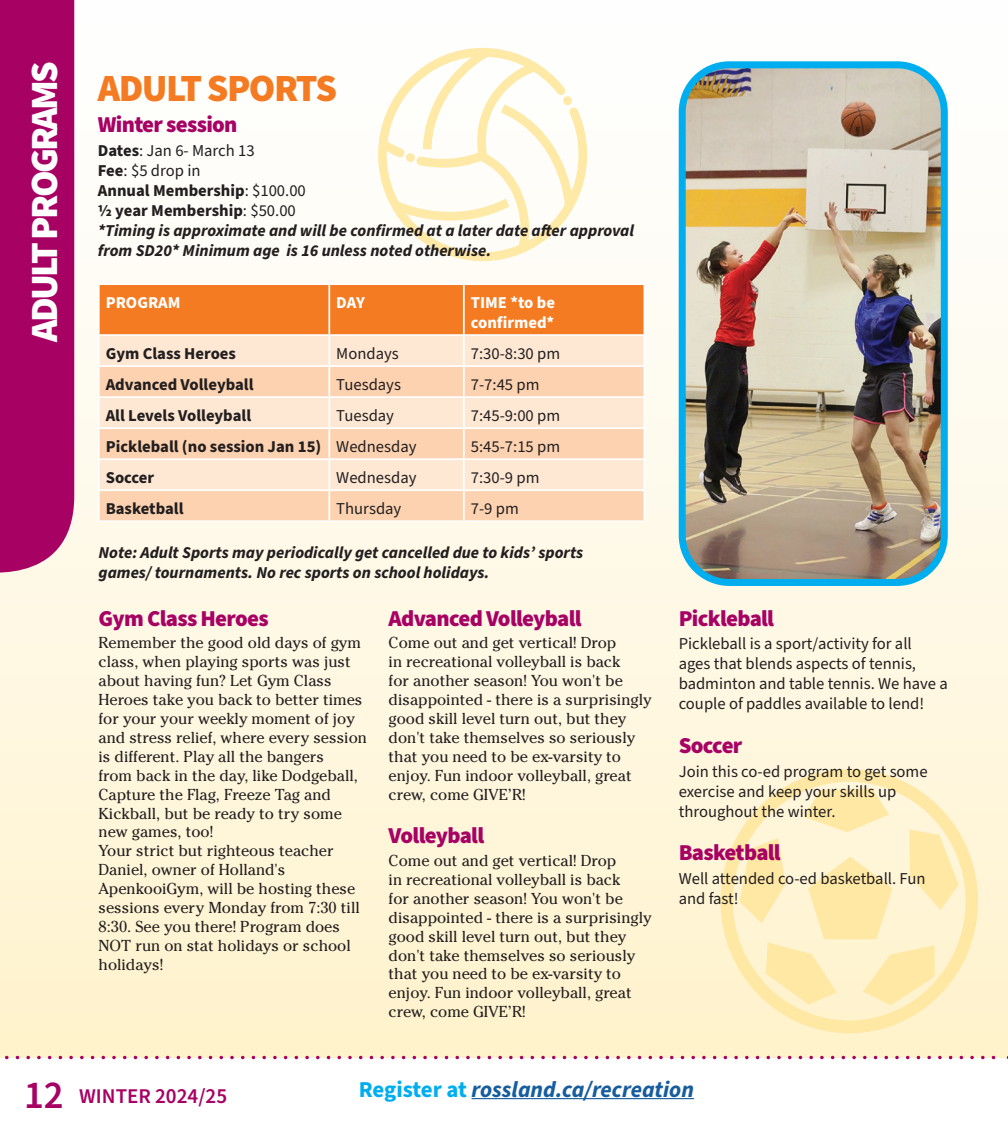
<style>
.page{position:relative;width:1008px;height:1134px;background:#fff}
.page>*{position:absolute;margin:0;border:0;box-sizing:border-box;transform-origin:0 0}
.HEAD_level_1{font:900 38.5px "Source Sans Pro";letter-spacing:-.07em;color:#fff}
.HEAD_level_2{font:900 38.5px "Source Sans Pro";letter-spacing:-.04em;color:#f47b21}
.HEAD_level_3{font:900 22.75px "Source Sans Pro";letter-spacing:-.03em;color:#a70164}
.t1{font:italic 700 22.75px "Source Sans Pro";color:#175d9e}
.t2{font:600 21px "Source Sans Pro";color:#a70164}
.Body_sans{font:16.62px/19.9px "Source Sans Pro";color:#231f20}
.Body_sans-2{font:italic 700 16.62px/19.9px "Source Sans Pro";color:#231f20}
.Body_sans-3{font:700 16.62px "Source Sans Pro";color:#231f20}
.Body_sans-4{font:700 16.62px/19.9px "Source Sans Pro";color:#fff}
.Body{font:15.75px/18.9px "Cheltenham Std";color:#231f20}
.s1{font-weight:700}
.s2{font-weight:400}
.s3{font-size:38.5px}
.s4{font-style:normal;color:#00aeef}
</style>
<div class="page">
<div style="left:0;top:0;width:1007px;height:1058px;background:linear-gradient(to bottom,#fdfeff,#fff3ce)"></div>
<hr style="left:472px;top:1098px;width:222px;height:1px;background:#175d9e">
<svg style="left:0;top:1056px;width:1008px;height:3px"></svg>
<svg style="left:720px;top:769px;width:258px;height:264px;background:#fef0c5"></svg>
<svg style="left:740px;top:788px;width:219px;height:217px;background:#feeebe"></svg>
<svg style="left:378px;top:48px;width:211px;height:213px"></svg>
<div style="left:0;top:0;width:74px;height:592px;background:#a70164"></div>
<hr style="left:98px;top:283px;width:231px;height:2px;background:#fff">
<hr style="left:98px;top:285px;width:2px;height:49px;background:#fff">
<hr style="left:329px;top:283px;width:135px;height:2px;background:#fff">
<hr style="left:464px;top:283px;width:181px;height:2px;background:#fff">
<hr style="left:98px;top:334px;width:231px;height:2px;background:#fff">
<hr style="left:98px;top:336px;width:2px;height:29px;background:#fff">
<hr style="left:98px;top:365px;width:231px;height:2px;background:#fff">
<hr style="left:98px;top:367px;width:2px;height:29px;background:#fff">
<hr style="left:98px;top:396px;width:231px;height:2px;background:#fff">
<hr style="left:98px;top:398px;width:2px;height:29px;background:#fff">
<hr style="left:98px;top:427px;width:231px;height:2px;background:#fff">
<hr style="left:98px;top:429px;width:2px;height:29px;background:#fff">
<hr style="left:98px;top:458px;width:231px;height:2px;background:#fff">
<hr style="left:98px;top:460px;width:2px;height:29px;background:#fff">
<hr style="left:98px;top:489px;width:231px;height:2px;background:#fff">
<hr style="left:98px;top:491px;width:2px;height:29px;background:#fff">
<svg style="left:99px;top:284px;width:546px;height:236px;background:#fbcaa4"></svg>
<hr style="left:98px;top:520px;width:231px;height:2px;background:#fff">
<hr style="left:329px;top:520px;width:135px;height:2px;background:#fff">
<hr style="left:464px;top:520px;width:181px;height:2px;background:#fff">
<img style="left:682px;top:65px;width:262px;height:517px">
<div style="left:679px;top:61px;width:269px;height:525px;border:7px solid #00aeef;border-radius:47px"></div>
<p class="HEAD_level_1" style="left:18px;top:342px;width:282px;rotate:-90deg">ADULT PROGRAMS</p>
<p class="HEAD_level_2" style="left:98px;top:61px;width:241px">ADULT SPORTS</p>
<p class="HEAD_level_3" style="left:98px;top:109px;width:141px">Winter session</p>
<p class="Body_sans" style="left:98px;top:141px;width:158px"><span class="s1">Dates</span>: Jan 6- March 13</p>
<p class="Body_sans" style="left:98px;top:161px;width:104px"><span class="s1">Fee</span>: $5 drop in</p>
<p class="Body_sans-3" style="left:98px;top:179px;width:210px">Annual Membership<span class="s2">: $100.00</span></p>
<p class="Body_sans-3" style="left:98px;top:199px;width:200px">½ year Membership<span class="s2">: $50.00</span></p>
<p class="Body_sans-2" style="left:98px;top:221px;width:538px">*Timing is approximate and will be confirmed at a later date after approval from SD20* Minimum age is 16 unless noted otherwise.</p>
<p class="Body_sans-4" style="left:106px;top:293px;width:76px">PROGRAM</p>
<p class="Body_sans-4" style="left:336px;top:293px;width:30px">DAY</p>
<p class="Body_sans-4" style="left:471px;top:293px;width:86px">TIME *to be confirmed*</p>
<p class="Body_sans-3" style="left:106px;top:342px;width:132px">Gym Class Heroes</p>
<p class="Body_sans" style="left:336px;top:344px;width:64px">Mondays</p>
<p class="Body_sans" style="left:471px;top:344px;width:91px">7:30-8:30 pm</p>
<p class="Body_sans-3" style="left:106px;top:373px;width:149px">Advanced Volleyball</p>
<p class="Body_sans" style="left:336px;top:375px;width:66px">Tuesdays</p>
<p class="Body_sans" style="left:471px;top:375px;width:70px">7-7:45 pm</p>
<p class="Body_sans-3" style="left:106px;top:404px;width:147px">All Levels Volleyball</p>
<p class="Body_sans" style="left:336px;top:406px;width:59px">Tuesday</p>
<p class="Body_sans" style="left:471px;top:406px;width:91px">7:45-9:00 pm</p>
<p class="Body_sans-3" style="left:106px;top:435px;width:217px">Pickleball (no session Jan 15)</p>
<p class="Body_sans" style="left:336px;top:437px;width:82px">Wednesday</p>
<p class="Body_sans" style="left:471px;top:437px;width:91px">5:45-7:15 pm</p>
<p class="Body_sans-3" style="left:106px;top:466px;width:50px">Soccer</p>
<p class="Body_sans" style="left:336px;top:468px;width:82px">Wednesday</p>
<p class="Body_sans" style="left:471px;top:468px;width:70px">7:30-9 pm</p>
<p class="Body_sans-3" style="left:106px;top:497px;width:79px">Basketball</p>
<p class="Body_sans" style="left:336px;top:499px;width:67px">Thursday</p>
<p class="Body_sans" style="left:471px;top:499px;width:50px">7-9 pm</p>
<p class="Body_sans-2" style="left:99px;top:543px;width:486px">Note: Adult Sports may periodically get cancelled due to kids’ sports games/ tournaments. No rec sports on school holidays.</p>
<p class="HEAD_level_3" style="left:99px;top:602px;width:172px">Gym Class Heroes</p>
<p class="Body" style="left:99px;top:634px;width:270px">Remember the good old days of gym class, when playing sports was just about having fun? Let Gym Class<br>Heroes take you back to better times for your your weekly moment of joy and stress relief, where every session is different. Play all the bangers<br>from back in the day, like Dodgeball,<br>Capture the Flag, Freeze Tag and<br>Kickball, but be ready to try some new games, too!</p>
<p class="Body" style="left:99px;top:842px;width:263px">Your strict but righteous teacher<br>Daniel, owner of Holland's<br>ApenkooiGym, will be hosting these sessions every Monday from 7:30 till<br>8:30. See you there! Program does<br>NOT run on stat holidays or school holidays!</p>
<p class="HEAD_level_3" style="left:389px;top:602px;width:194px">Advanced Volleyball</p>
<p class="Body" style="left:389px;top:634px;width:264px">Come out and get vertical! Drop<br>in recreational volleyball is back<br>for another season! You won't be disappointed - there is a surprisingly good skill level turn out, but they don't take themselves so seriously that you need to be ex-varsity to enjoy. Fun indoor volleyball, great crew, come GIVE’R!</p>
<p class="HEAD_level_3" style="left:389px;top:820px;width:97px">Volleyball</p>
<p class="Body" style="left:389px;top:851px;width:264px">Come out and get vertical! Drop<br>in recreational volleyball is back<br>for another season! You won't be disappointed - there is a surprisingly good skill level turn out, but they don't take themselves so seriously that you need to be ex-varsity to enjoy. Fun indoor volleyball, great crew, come GIVE’R!</p>
<p class="HEAD_level_3" style="left:679px;top:602px;width:97px">Pickleball</p>
<p class="Body_sans" style="left:679px;top:635px;width:271px">Pickleball is a sport/activity for all<br>ages that blends aspects of tennis, badminton and table tennis. We have a couple of paddles available to lend!</p>
<p class="HEAD_level_3" style="left:679px;top:730px;width:65px">Soccer</p>
<p class="Body_sans" style="left:679px;top:762px;width:250px">Join this co-ed program to get some exercise and keep your skills up throughout the winter.</p>
<p class="HEAD_level_3" style="left:679px;top:837px;width:104px">Basketball</p>
<p class="Body_sans" style="left:679px;top:869px;width:249px">Well attended co-ed basketball. Fun and fast!</p>
<h3 class="t2" style="left:24px;top:1082px;width:204px"><span class="s3">12</span> WINTER 2024/25</h3>
<h2 class="t1" style="left:359px;top:1074px;width:337px"><span class="s4">Register at</span> rossland.ca/recreation</h2>
</div>
